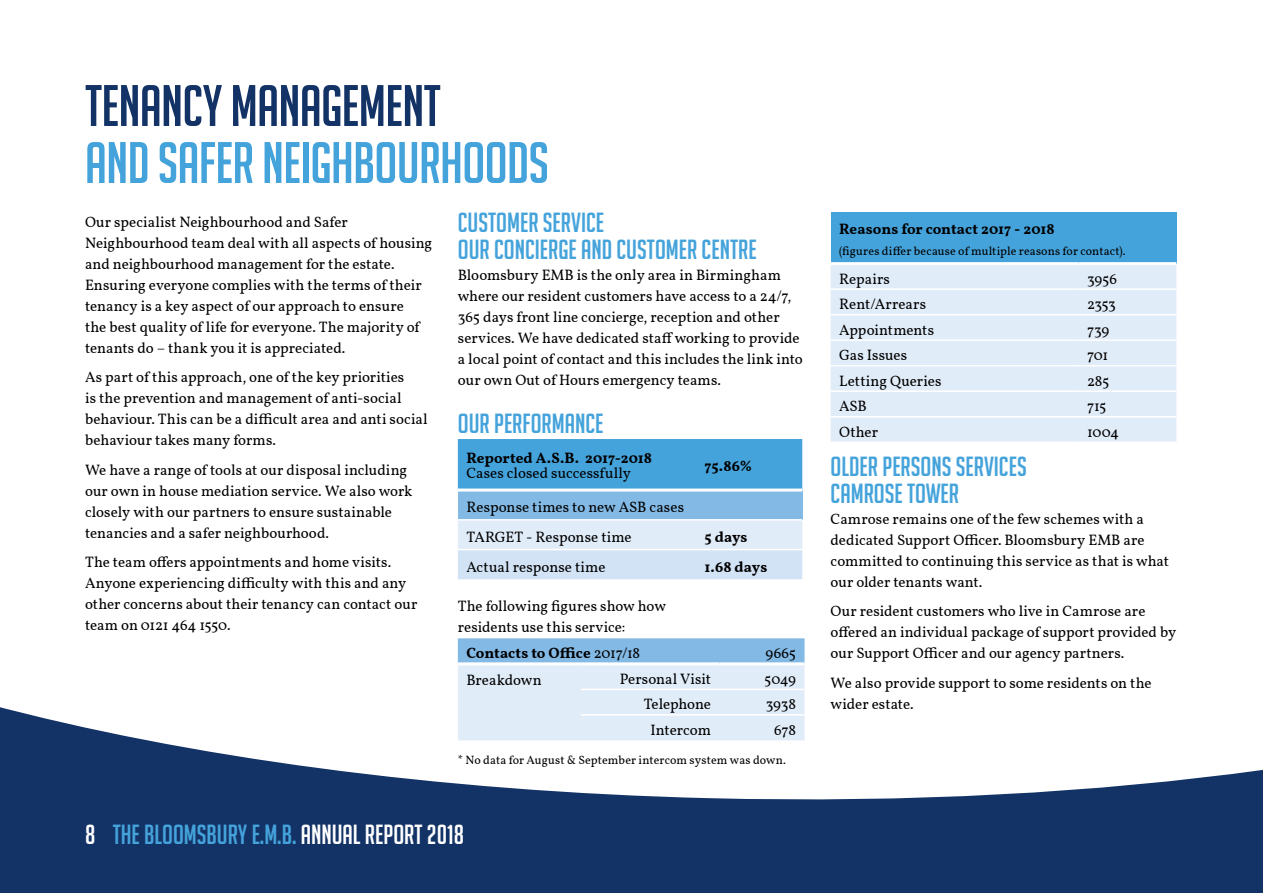
<style>
.page{position:relative;width:1263px;height:893px;background:#fff}
.page>*{position:absolute;margin:0;border:0;box-sizing:border-box;transform-origin:0 0}
.t1{font:57px "Big Noodle Titling";letter-spacing:-.01em;color:#45a3db}
.t2{font:57px "Big Noodle Titling";letter-spacing:-.01em;color:#133367}
.t3{font:27px/27px "Big Noodle Titling";color:#45a3db}
.t4{font:15px/21px "Vollkorn";color:#000}
.t5{font:700 15px "Vollkorn";color:#000}
.t6{font:12px "Vollkorn";letter-spacing:.01em;color:#000}
.s1{font-weight:400}
.s2{color:#fff}
</style>
<div class="page">
<svg style="left:0;top:704px;width:1263px;height:189px;fill:#133367"></svg>
<div style="left:458px;top:439px;width:344px;height:50px;background:#45a3db"></div>
<div style="left:458px;top:490px;width:344px;height:30px;background:#83b9e5"></div>
<svg style="left:458px;top:521px;width:344px;height:58px;background:#d9e7f7"></svg>
<hr style="left:458px;top:489px;width:238px;height:3px;background:#fff">
<hr style="left:696px;top:489px;width:106px;height:3px;background:#fff">
<hr style="left:458px;top:519px;width:238px;height:2px;background:#fff">
<hr style="left:696px;top:519px;width:106px;height:2px;background:#fff">
<hr style="left:458px;top:549px;width:238px;height:1px;background:#fff">
<hr style="left:696px;top:549px;width:106px;height:1px;background:#fff">
<svg style="left:458px;top:638px;width:346px;height:102px;background:#cadff4"></svg>
<hr style="left:458px;top:662px;width:123px;height:3px;background:#fff">
<hr style="left:581px;top:662px;width:138px;height:3px;background:#fff">
<hr style="left:719px;top:662px;width:85px;height:3px;background:#fff">
<hr style="left:581px;top:689px;width:138px;height:1px;background:#fff">
<hr style="left:719px;top:689px;width:85px;height:1px;background:#fff">
<hr style="left:581px;top:714px;width:138px;height:2px;background:#fff">
<hr style="left:719px;top:714px;width:85px;height:2px;background:#fff">
<div style="left:831px;top:213px;width:345px;height:51px;background:#45a3db"></div>
<div style="left:831px;top:265px;width:345px;height:176px;background:#e1ecf9"></div>
<hr style="left:831px;top:262px;width:247px;height:3px;background:#fff">
<hr style="left:1078px;top:262px;width:98px;height:3px;background:#fff">
<hr style="left:831px;top:288px;width:247px;height:2px;background:#fff">
<hr style="left:1078px;top:288px;width:98px;height:2px;background:#fff">
<hr style="left:831px;top:314px;width:247px;height:1px;background:#fff">
<hr style="left:1078px;top:314px;width:98px;height:1px;background:#fff">
<hr style="left:831px;top:339px;width:247px;height:2px;background:#fff">
<hr style="left:1078px;top:339px;width:98px;height:2px;background:#fff">
<hr style="left:831px;top:365px;width:247px;height:1px;background:#fff">
<hr style="left:1078px;top:365px;width:98px;height:1px;background:#fff">
<hr style="left:831px;top:390px;width:247px;height:2px;background:#fff">
<hr style="left:1078px;top:390px;width:98px;height:2px;background:#fff">
<hr style="left:831px;top:416px;width:247px;height:1px;background:#fff">
<hr style="left:1078px;top:416px;width:98px;height:1px;background:#fff">
<h1 class="t2" style="left:85px;top:75px;width:357px">TENANCY MANAGEMENT</h1>
<h1 class="t1" style="left:85px;top:132px;width:465px">AND SAFER NEIGHBOURHOODS</h1>
<p class="t4" style="left:85px;top:212px;width:349px">Our specialist Neighbourhood and Safer Neighbourhood team deal with all aspects of housing and neighbourhood management for the estate.<br>Ensuring everyone complies with the terms of their tenancy is a key aspect of our approach to ensure<br>the best quality of life for everyone. The majority of tenants do – thank you it is appreciated.</p>
<p class="t4" style="left:85px;top:367px;width:344px">As part of this approach, one of the key priorities<br>is the prevention and management of anti-social behaviour. This can be a difficult area and anti social behaviour takes many forms.</p>
<p class="t4" style="left:85px;top:460px;width:329px">We have a range of tools at our disposal including our own in house mediation service. We also work closely with our partners to ensure sustainable tenancies and a safer neighbourhood.</p>
<p class="t4" style="left:85px;top:552px;width:334px">The team offers appointments and home visits.<br>Anyone experiencing difficulty with this and any other concerns about their tenancy can contact our team on 0121 464 1550.</p>
<h2 class="t3" style="left:458px;top:209px;width:300px">CUSTOMER SERVICE<br>OUR CONCIERGE AND CUSTOMER CENTRE</h2>
<p class="t4" style="left:458px;top:265px;width:347px">Bloomsbury EMB is the only area in Birmingham where our resident customers have access to a 24/7, 365 days front line concierge, reception and other services. We have dedicated staff working to provide a local point of contact and this includes the link into our own Out of Hours emergency teams.</p>
<h2 class="t3" style="left:458px;top:410px;width:147px">OUR PERFORMANCE</h2>
<p class="t5" style="left:466px;top:447px;width:187px">Reported A.S.B. 2017-2018</p>
<p class="t4" style="left:466px;top:463px;width:166px">Cases closed successfully</p>
<p class="t5" style="left:704px;top:455px;width:49px">75.86%</p>
<p class="t4" style="left:466px;top:493px;width:219px;line-height:29.4px">Response times to new ASB cases<br>TARGET - Response time</p>
<p class="t5" style="left:704px;top:525px;width:45px">5 days</p>
<p class="t4" style="left:466px;top:557px;width:141px">Actual response time</p>
<p class="t5" style="left:704px;top:556px;width:64px">1.68 days</p>
<p class="t4" style="left:458px;top:596px;width:210px">The following figures show how residents use this service:</p>
<p class="t5" style="left:466px;top:641px;width:175px">Contacts to Office <span class="s1">2017/18</span></p>
<p class="t4" style="left:766px;top:642px;width:32px">9665</p>
<p class="t4" style="left:466px;top:669px;width:77px">Breakdown</p>
<p class="t4" style="left:620px;top:669px;width:93px">Personal Visit</p>
<p class="t4" style="left:764px;top:669px;width:33px">5049</p>
<p class="t4" style="left:644px;top:694px;width:69px">Telephone</p>
<p class="t4" style="left:766px;top:694px;width:32px">3938</p>
<p class="t4" style="left:650px;top:720px;width:62px">Intercom</p>
<p class="t4" style="left:774px;top:720px;width:23px">678</p>
<p class="t6" style="left:458px;top:751px;width:330px">* No data for August &amp; September intercom system was down.</p>
<h2 class="t3" style="left:85px;top:821px;width:381px"><span class="s2">8</span> THE BLOOMSBURY E.M.B. <span class="s2">ANNUAL REPORT 2018</span></h2>
<p class="t5" style="left:839px;top:218px;width:217px">Reasons for contact 2017 - 2018</p>
<p class="t6" style="left:839px;top:242px;width:288px">(figures differ because of multiple reasons for contact).</p>
<p class="t4" style="left:839px;top:269px;width:52px">Repairs</p>
<p class="t4" style="left:1087px;top:269px;width:31px">3956</p>
<p class="t4" style="left:839px;top:294px;width:88px">Rent/Arrears</p>
<p class="t4" style="left:1087px;top:294px;width:30px">2353</p>
<p class="t4" style="left:839px;top:319px;width:96px">Appointments</p>
<p class="t4" style="left:1087px;top:319px;width:24px">739</p>
<p class="t4" style="left:839px;top:345px;width:70px">Gas Issues</p>
<p class="t4" style="left:1087px;top:345px;width:23px">701</p>
<p class="t4" style="left:839px;top:370px;width:104px">Letting Queries</p>
<p class="t4" style="left:1087px;top:370px;width:24px">285</p>
<p class="t4" style="left:839px;top:396px;width:29px">ASB</p>
<p class="t4" style="left:1087px;top:396px;width:21px">715</p>
<p class="t4" style="left:839px;top:421px;width:40px">Other</p>
<p class="t4" style="left:1087px;top:421px;width:34px">1004</p>
<h2 class="t3" style="left:831px;top:452px;width:198px">OLDER PERSONS SERVICES<br>CAMROSE TOWER</h2>
<p class="t4" style="left:831px;top:508px;width:340px">Camrose remains one of the few schemes with a dedicated Support Officer. Bloomsbury EMB are committed to continuing this service as that is what our older tenants want.</p>
<p class="t4" style="left:831px;top:601px;width:347px">Our resident customers who live in Camrose are offered an individual package of support provided by our Support Officer and our agency partners.</p>
<p class="t4" style="left:831px;top:672px;width:322px">We also provide support to some residents on the wider estate.</p>
</div>
